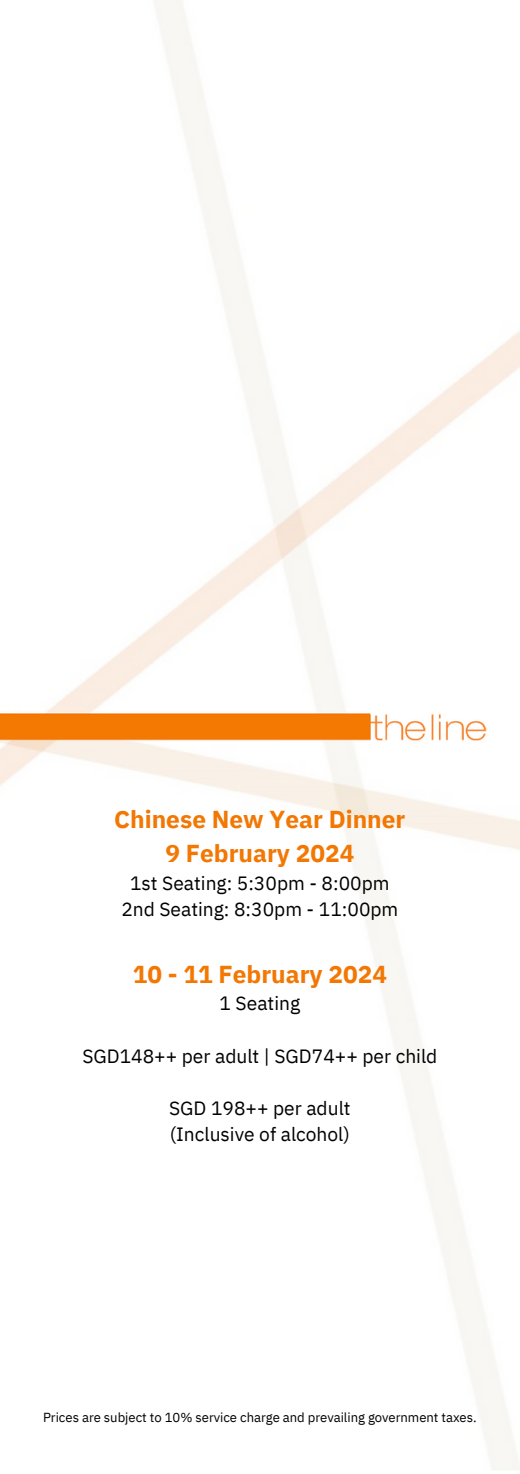
<style>
.page{position:relative;width:520px;height:1474px;background:#fff}
.page>*{position:absolute;margin:0;border:0;box-sizing:border-box;transform-origin:0 0}
.t1{font:700 24.5px "IBM Plex Sans";color:#f27703}
.t2{font:19.25px "IBM Plex Sans";color:#000}
.t3{font:13.12px "IBM Plex Sans";letter-spacing:-.005em;color:#000}
</style>
<div class="page">
<img style="left:0;top:0;width:520px;height:1470px">
<p class="t1" style="left:114px;top:803px;width:293px">Chinese New Year Dinner</p>
<p class="t1" style="left:165px;top:837px;width:190px">9 February 2024</p>
<p class="t2" style="left:130px;top:870px;width:261px">1st Seating: 5:30pm - 8:00pm</p>
<p class="t2" style="left:121px;top:896px;width:279px">2nd Seating: 8:30pm - 11:00pm</p>
<p class="t1" style="left:133px;top:958px;width:256px">10 - 11 February 2024</p>
<p class="t2" style="left:220px;top:990px;width:82px">1 Seating</p>
<p class="t2" style="left:82px;top:1043px;width:357px">SGD148++ per adult | SGD74++ per child</p>
<p class="t2" style="left:169px;top:1095px;width:183px">SGD 198++ per adult</p>
<p class="t2" style="left:170px;top:1121px;width:182px">(Inclusive of alcohol)</p>
<p class="t3" style="left:43px;top:1408px;width:435px">Prices are subject to 10% service charge and prevailing government taxes.</p>
</div>
